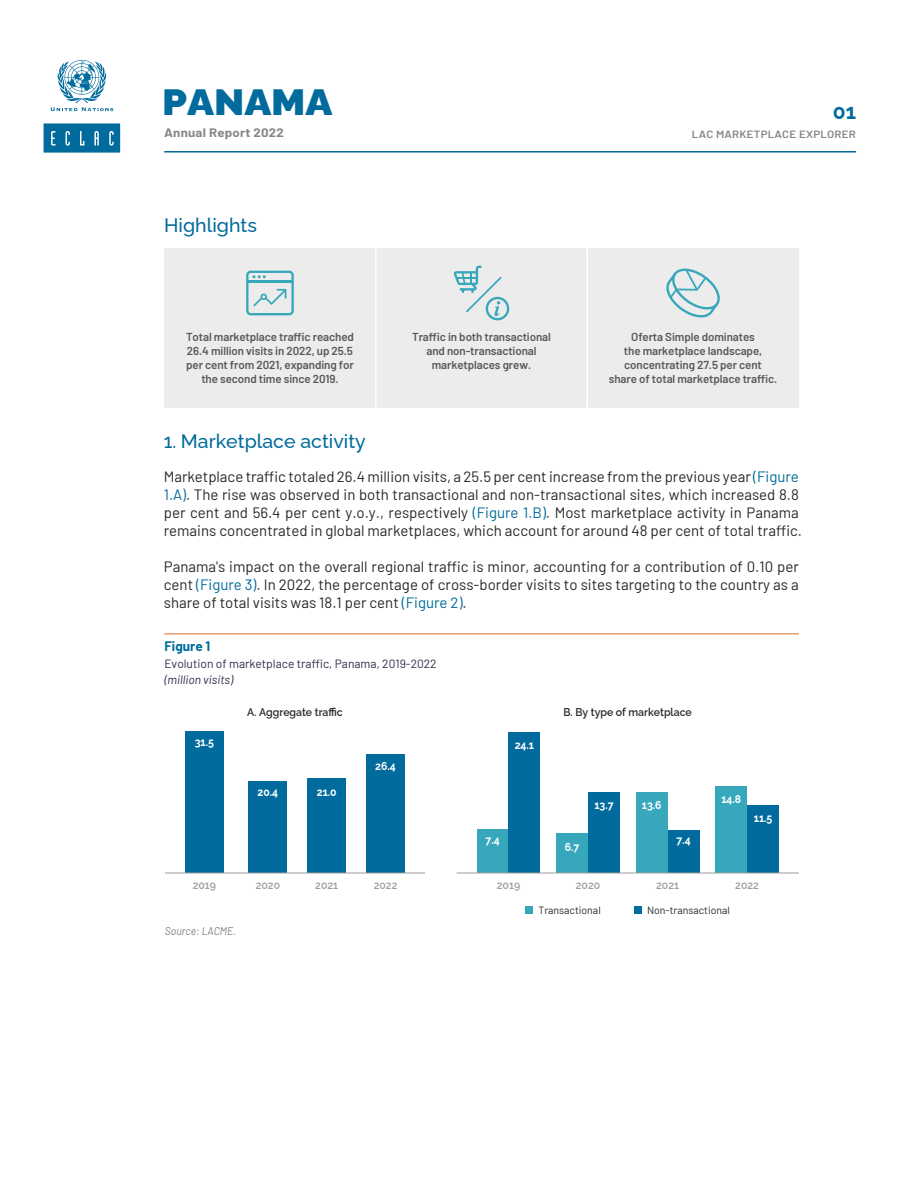
<style>
.page{position:relative;width:918px;height:1188px;background:#fff}
.page>*{position:absolute;margin:0;border:0;box-sizing:border-box;transform-origin:0 0}
.t1{font:900 36.6px "Raleway";color:#006b9c;scale:1.1 1}
.t2{font:700 21px "Raleway";color:#006b9c}
.t3{font:500 19.5px "Raleway";color:#006b9c}
.t4{font:15px/18px "Barlow";color:#282828}
.t5{font:700 13.5px "Barlow";color:#006c9d}
.t6{font:12px "Barlow";color:#2b2e48}
.t7{font:700 12px "Barlow";letter-spacing:.015em;color:#878787;scale:1.1 1}
.t8{font:italic 12px "Barlow";color:#2b2e48}
.t9{font:600 11.55px/13.8px "Barlow";letter-spacing:-.01em;color:#595959;text-align:center}
.t10{font:700 11.25px "Raleway";color:#fff;scale:.93 1}
.t11{font:600 11.25px "Raleway";color:#282828;scale:.93 1}
.t12{font:600 11.25px "Raleway";color:#9e9e9e;scale:.93 1}
.t13{font:italic 11.25px "Barlow";color:#808080;scale:.93 1}
.t14{font:10.5px "Barlow";color:#282828}
.t15{font:600 10.5px "Barlow";letter-spacing:.015em;color:#878787;scale:1.1 1}
.s1{color:#006b9c}
</style>
<div class="page">
<hr style="left:164px;top:633px;width:635px;height:1px;background:#de7c39">
<div style="left:477px;top:829px;width:32px;height:44px;background:#37a8bc"></div>
<div style="left:509px;top:732px;width:31px;height:141px;background:#006b9c"></div>
<div style="left:556px;top:834px;width:32px;height:39px;background:#37a8bc"></div>
<div style="left:588px;top:793px;width:32px;height:80px;background:#006b9c"></div>
<div style="left:636px;top:793px;width:32px;height:80px;background:#37a8bc"></div>
<div style="left:668px;top:830px;width:31px;height:43px;background:#006b9c"></div>
<div style="left:715px;top:786px;width:32px;height:87px;background:#37a8bc"></div>
<div style="left:747px;top:806px;width:32px;height:67px;background:#006b9c"></div>
<hr style="left:457px;top:873px;width:342px;height:1px;background:#9e9e9e">
<div style="left:525px;top:906px;width:8px;height:8px;background:#37a8bc"></div>
<div style="left:634px;top:906px;width:8px;height:8px;background:#006b9c"></div>
<hr style="left:164px;top:151px;width:692px;height:2px;background:#006b9c">
<svg style="left:51px;top:60px;width:62px;height:51px"></svg>
<div style="left:44px;top:123px;width:76px;height:30px;background:#006b9c;border:2px solid #006b9c"></div>
<svg style="left:51px;top:131px;width:4px;height:15px"></svg>
<svg style="left:66px;top:131px;width:4px;height:15px"></svg>
<svg style="left:80px;top:131px;width:4px;height:15px"></svg>
<svg style="left:94px;top:131px;width:5px;height:15px"></svg>
<svg style="left:109px;top:131px;width:5px;height:15px"></svg>
<div style="left:164px;top:248px;width:635px;height:160px;background:#ececec"></div>
<svg style="left:666px;top:268px;width:54px;height:49px"></svg>
<svg style="left:246px;top:271px;width:48px;height:44px"></svg>
<hr style="left:375px;top:248px;width:2px;height:160px;background:#fff">
<hr style="left:587px;top:248px;width:1px;height:160px;background:#fff">
<svg style="left:454px;top:266px;width:55px;height:54px"></svg>
<div style="left:185px;top:732px;width:39px;height:141px;background:#006b9c"></div>
<div style="left:249px;top:781px;width:38px;height:92px;background:#006b9c"></div>
<div style="left:307px;top:778px;width:39px;height:95px;background:#006b9c"></div>
<div style="left:366px;top:755px;width:39px;height:118px;background:#006b9c"></div>
<hr style="left:165px;top:873px;width:260px;height:1px;background:#9e9e9e">
<h1 class="t1" style="left:162px;top:74px;width:156px">PANAMA</h1>
<h2 class="t2" style="left:833px;top:95px;width:25px">01</h2>
<p class="t7" style="left:164px;top:124px;width:110px">Annual Report 2022</p>
<p class="t15" style="left:692px;top:126px;width:151px">LAC MARKETPLACE EXPLORER</p>
<h3 class="t3" style="left:164px;top:210px;width:94px">Highlights</h3>
<p class="t9" style="left:186px;top:329px;width:169px">Total marketplace traffic reached<br>26.4 million visits in 2022, up 25.5 per cent from 2021, expanding for the second time since 2019.</p>
<p class="t9" style="left:412px;top:329px;width:140px">Traffic in both transactional and non-transactional marketplaces grew.</p>
<p class="t9" style="left:609px;top:329px;width:170px">Oferta Simple dominates<br>the marketplace landscape, concentrating 27.5 per cent share of total marketplace traffic.</p>
<h3 class="t3" style="left:164px;top:426px;width:204px">1. Marketplace activity</h3>
<p class="t4" style="left:164px;top:466px;width:640px">Marketplace traffic totaled 26.4 million visits, a 25.5 per cent increase from the previous year <span class="s1">(Figure 1.A)</span>. The rise was observed in both transactional and non-transactional sites, which increased 8.8 per cent and 56.4 per cent y.o.y., respectively <span class="s1">(Figure 1.B)</span>. Most marketplace activity in Panama remains concentrated in global marketplaces, which account for around 48 per cent of total traffic.</p>
<p class="t4" style="left:164px;top:556px;width:637px;text-align:justify">Panama's impact on the overall regional traffic is minor, accounting for a contribution of 0.10 per cent <span class="s1">(Figure 3)</span>. In 2022, the percentage of cross-border visits to sites targeting to the country as a share of total visits was 18.1 per cent <span class="s1">(Figure 2)</span>.</p>
<p class="t5" style="left:164px;top:636px;width:47px">Figure 1</p>
<p class="t6" style="left:164px;top:655px;width:274px">Evolution of marketplace traffic, Panama, 2019-2022</p>
<p class="t8" style="left:164px;top:671px;width:70px">(million visits)</p>
<p class="t10" style="left:195px;top:734px;width:22px">31.5</p>
<p class="t11" style="left:247px;top:703px;width:104px">A. Aggregate traffic</p>
<p class="t10" style="left:258px;top:784px;width:24px">20.4</p>
<p class="t10" style="left:317px;top:784px;width:23px">21.0</p>
<p class="t10" style="left:375px;top:757px;width:24px">26.4</p>
<p class="t12" style="left:193px;top:877px;width:27px">2019</p>
<p class="t12" style="left:256px;top:877px;width:28px">2020</p>
<p class="t12" style="left:315px;top:877px;width:26px">2021</p>
<p class="t12" style="left:374px;top:877px;width:27px">2022</p>
<p class="t13" style="left:165px;top:923px;width:78px">Source: LACME.</p>
<p class="t10" style="left:515px;top:736px;width:22px">24.1</p>
<p class="t10" style="left:485px;top:832px;width:17px">7.4</p>
<p class="t11" style="left:564px;top:703px;width:139px">B. By type of marketplace</p>
<p class="t10" style="left:565px;top:838px;width:17px">6.7</p>
<p class="t10" style="left:594px;top:796px;width:22px">13.7</p>
<p class="t10" style="left:642px;top:796px;width:23px">13.6</p>
<p class="t10" style="left:676px;top:832px;width:17px">7.4</p>
<p class="t10" style="left:721px;top:790px;width:23px">14.8</p>
<p class="t10" style="left:754px;top:809px;width:21px">11.5</p>
<p class="t12" style="left:497px;top:877px;width:27px">2019</p>
<p class="t12" style="left:576px;top:877px;width:28px">2020</p>
<p class="t12" style="left:656px;top:877px;width:26px">2021</p>
<p class="t12" style="left:735px;top:877px;width:27px">2022</p>
<p class="t14" style="left:538px;top:902px;width:64px">Transactional</p>
<p class="t14" style="left:647px;top:902px;width:84px">Non-transactional</p>
</div>
